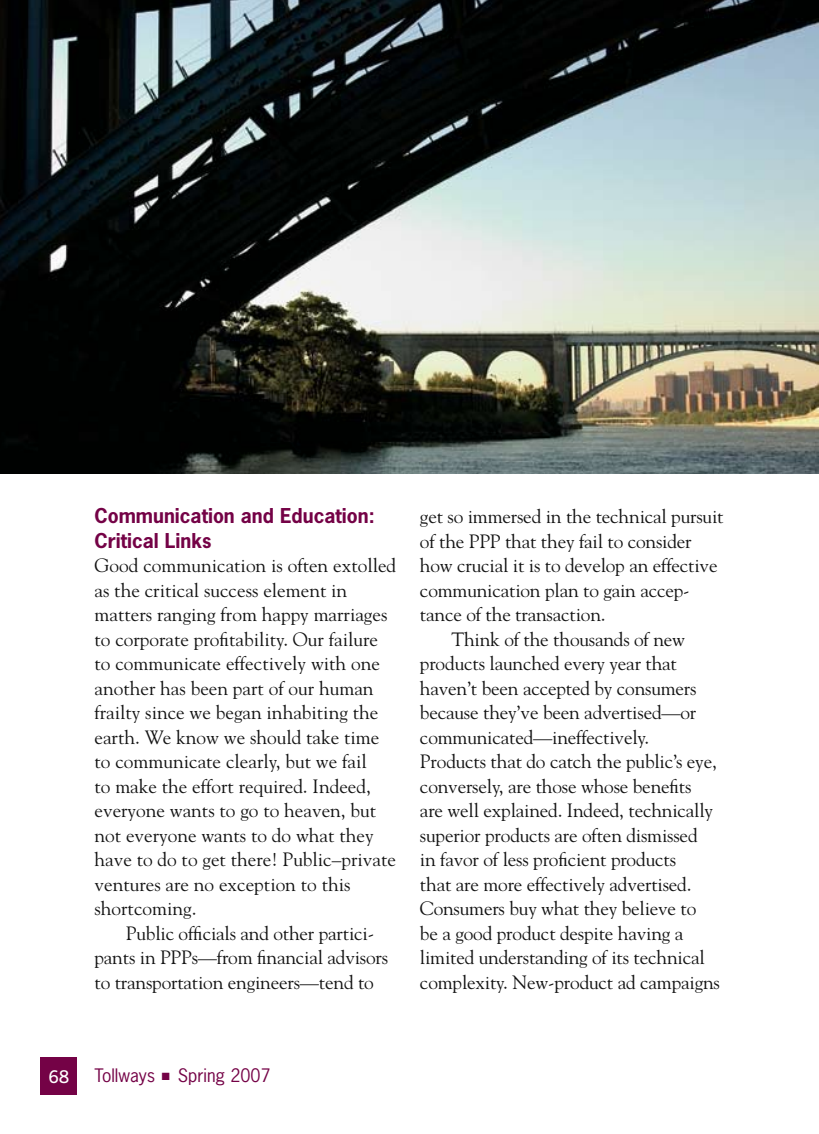
<style>
.page{position:relative;width:819px;height:1134px;background:#fff}
.page>*{position:absolute;margin:0;border:0;box-sizing:border-box;transform-origin:0 0}
.t1{font:19.25px/24.5px "Goudy";letter-spacing:-.01em;color:#121212}
.t2{font:700 19.25px/24.5px "News Gothic";color:#740246}
.t3{font:17.5px "News Gothic";color:#740246}
.t4{font:600 17.5px "News Gothic BT";color:#fff}
</style>
<div class="page">
<div style="left:41px;top:1058px;width:36px;height:37px;background:#740246"></div>
<img style="left:0;top:0;width:819px;height:473px">
<p class="t2" style="left:94px;top:503px;width:282px">Communication and Education:<br>Critical Links</p>
<p class="t1" style="left:94px;top:553px;width:303px">Good communication is often extolled as the critical success element in matters ranging from happy marriages to corporate profitability. Our failure to communicate effectively with one another has been part of our human frailty since we began inhabiting the earth. We know we should take time to communicate clearly, but we fail<br>to make the effort required. Indeed, everyone wants to go to heaven, but not everyone wants to do what they have to do to get there! Public–private ventures are no exception to this shortcoming.</p>
<p class="t1" style="left:94px;top:920px;width:295px;text-indent:31px">Public officials and other partici&shy;pants in PPPs—from financial advisors to transportation engineers—tend to</p>
<p class="t1" style="left:420px;top:504px;width:305px">get so immersed in the technical pursuit</p>
<p class="t1" style="left:420px;top:528px;width:273px">of the PPP that they fail to consider</p>
<p class="t1" style="left:420px;top:553px;width:299px">how crucial it is to develop an effective</p>
<p class="t1" style="left:420px;top:577px;width:271px">communication plan to gain accep-</p>
<p class="t1" style="left:420px;top:602px;width:187px">tance of the transaction.</p>
<p class="t1" style="left:451px;top:626px;width:235px">Think of the thousands of new</p>
<p class="t1" style="left:420px;top:651px;width:259px">products launched every year that</p>
<p class="t1" style="left:420px;top:675px;width:278px">haven’t been accepted by consumers</p>
<p class="t1" style="left:420px;top:700px;width:278px">because they’ve been advertised—or</p>
<p class="t1" style="left:420px;top:724px;width:231px">communicated—ineffectively.</p>
<p class="t1" style="left:420px;top:749px;width:298px">Products that do catch the public’s eye,</p>
<p class="t1" style="left:420px;top:773px;width:273px">conversely, are those whose benefits</p>
<p class="t1" style="left:420px;top:798px;width:295px">are well explained. Indeed, technically</p>
<p class="t1" style="left:420px;top:822px;width:279px">superior products are often dismissed</p>
<p class="t1" style="left:420px;top:847px;width:258px">in favor of less proficient products</p>
<p class="t1" style="left:420px;top:871px;width:273px">that are more effectively advertised.</p>
<p class="t1" style="left:420px;top:896px;width:278px">Consumers buy what they believe to</p>
<p class="t1" style="left:420px;top:920px;width:265px">be a good product despite having a</p>
<p class="t1" style="left:420px;top:945px;width:286px">limited understanding of its technical</p>
<p class="t1" style="left:420px;top:969px;width:301px">complexity. New-product ad campaigns</p>
<p class="t4" style="left:49px;top:1066px;width:22px">68</p>
<p class="t3" style="left:94px;top:1064px;width:178px">Tollways ■ Spring 2007</p>
</div>
